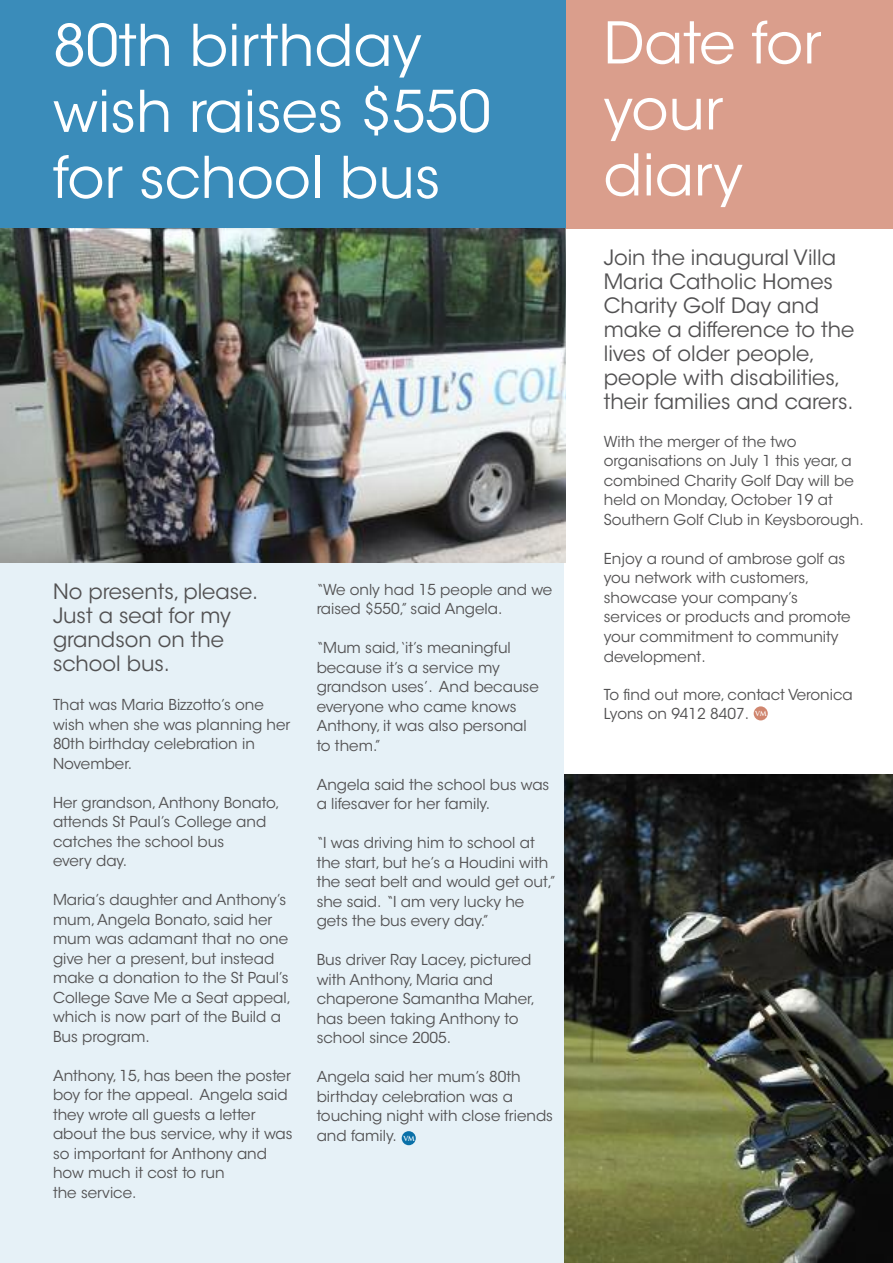
<style>
.page{position:relative;width:893px;height:1263px;background:#fff}
.page>*{position:absolute;margin:0;border:0;box-sizing:border-box;transform-origin:0 0}
.t1{font:57px/66px "ITC Avant Garde Std";color:#fff}
.t2{font:21px/24px "ITC Avant Garde Std";color:#525152}
.t3{font:15px/19.5px "ITC Avant Garde Std";color:#525152}
.t4{font:700 6.75px "Trajan Pro";color:#fff}
</style>
<div class="page">
<img style="left:563px;top:775px;width:330px;height:488px">
<div style="left:566px;top:0;width:327px;height:229px;background:#da9e8c"></div>
<div style="left:0;top:558px;width:563px;height:705px;background:#e6f1f7"></div>
<img style="left:0;top:228px;width:566px;height:334px">
<div style="left:0;top:0;width:566px;height:228px;background:#3a8cba"></div>
<div style="left:754px;top:706px;width:14px;height:14px;background:#d0866f;border-radius:50%"></div>
<div style="left:402px;top:1131px;width:14px;height:14px;background:#0970a8;border-radius:50%"></div>
<h1 class="t1" style="left:53px;top:18px;width:439px">80th birthday wish raises $550 for school bus</h1>
<h2 class="t2" style="left:53px;top:582px;width:207px">No presents, please.<br>Just a seat for my grandson on the school bus.</h2>
<p class="t3" style="left:53px;top:696px;width:239px">That was Maria Bizzotto’s one wish when she was planning her<br>80th birthday celebration in<br>November.</p>
<p class="t3" style="left:53px;top:794px;width:228px">Her grandson, Anthony Bonato, attends St Paul’s College and catches the school bus<br>every day.</p>
<p class="t3" style="left:53px;top:891px;width:239px">Maria’s daughter and Anthony’s mum, Angela Bonato, said her mum was adamant that no one give her a present, but instead make a donation to the St Paul’s<br>College Save Me a Seat appeal, which is now part of the Build a<br>Bus program.</p>
<p class="t3" style="left:53px;top:1067px;width:241px">Anthony, 15, has been the poster boy for the appeal. Angela said they wrote all guests a letter about the bus service, why it was so important for Anthony and how much it cost to run<br>the service.</p>
<p class="t3" style="left:317px;top:581px;width:237px">“We only had 15 people and we raised $550,” said Angela.</p>
<p class="t3" style="left:317px;top:639px;width:224px">“Mum said,‘it’s meaningful because it’s a service my grandson uses’. And because everyone who came knows<br>Anthony, it was also personal to them.”</p>
<p class="t3" style="left:317px;top:776px;width:234px">Angela said the school bus was a lifesaver for her family.</p>
<p class="t3" style="left:317px;top:834px;width:241px">“I was driving him to school at the start, but he’s a Houdini with the seat belt and would get out,” she said. “I am very lucky he gets the bus every day.”</p>
<p class="t3" style="left:317px;top:951px;width:220px">Bus driver Ray Lacey, pictured with Anthony, Maria and chaperone Samantha Maher, has been taking Anthony to school since 2005.</p>
<p class="t3" style="left:317px;top:1068px;width:238px">Angela said her mum’s 80th birthday celebration was a touching night with close friends and family.</p>
<p class="t4" style="left:403px;top:1134px;width:13px">VM</p>
<h1 class="t1" style="left:603px;top:15px;width:219px">Date for your diary</h1>
<h2 class="t2" style="left:604px;top:248px;width:252px">Join the inaugural Villa<br>Maria Catholic Homes<br>Charity Golf Day and make a difference to the lives of older people, people with disabilities, their families and carers.</h2>
<p class="t3" style="left:604px;top:433px;width:262px">With the merger of the two organisations on July 1 this year, a combined Charity Golf Day will be held on Monday, October 19 at<br>Southern Golf Club in Keysborough.</p>
<p class="t3" style="left:604px;top:550px;width:248px">Enjoy a round of ambrose golf as you network with customers, showcase your company’s services or products and promote your commitment to community development.</p>
<p class="t3" style="left:604px;top:686px;width:250px;line-height:18.8px">To find out more, contact Veronica<br>Lyons on 9412 8407.</p>
<p class="t4" style="left:755px;top:710px;width:13px">VM</p>
</div>
